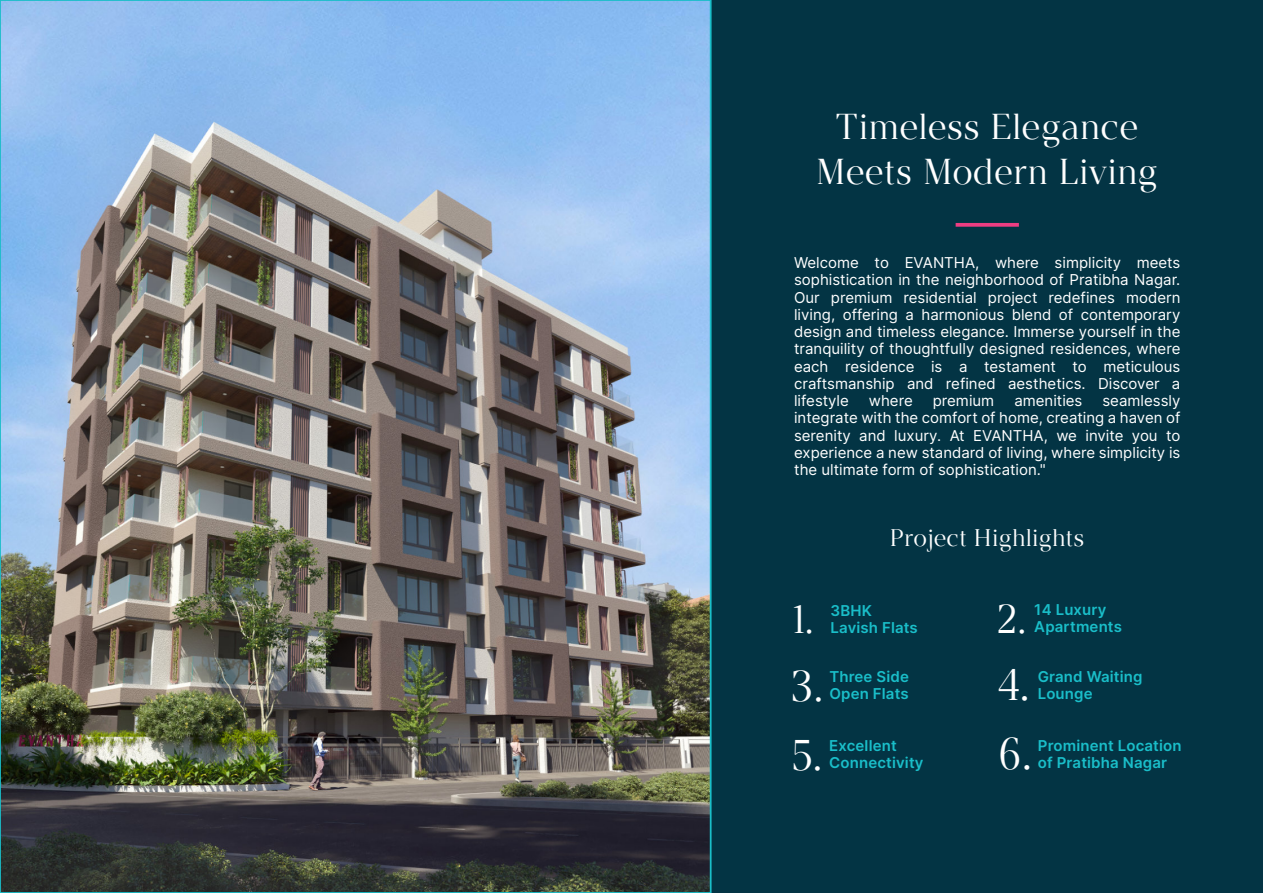
<style>
.page{position:relative;width:1263px;height:893px;background:#fff}
.page>*{position:absolute;margin:0;border:0;box-sizing:border-box;transform-origin:0 0}
.t1{font:44.4px "Argesta Headline";color:#fff}
.t2{font:42.9px "Argesta Headline";color:#fff}
.t3{font:40.2px "Argesta Headline";color:#fff}
.t4{font:39.9px "Argesta Headline";color:#fff}
.t5{font:36px/45.6px "Argesta Headline";color:#fff;text-align:center}
.t6{font:24px "Argesta Headline";color:#fff}
.t7{font:15px/17.2px "Inter";color:#fff;text-align:justify}
.t8{font:600 15px/16.8px "Inter";letter-spacing:.01em;color:#1abec9}
</style>
<div class="page">
<div style="left:711px;top:0;width:552px;height:893px;background:#033444"></div>
<img style="left:0;top:0;width:711px;height:893px">
<svg style="left:956px;top:223px;width:63px;height:4px"></svg>
<h3 class="t5" style="left:815px;top:107px;width:345px">Timeless Elegance<br>Meets Modern Living</h3>
<p class="t7" style="left:794px;top:254px;width:388px">Welcome to EVANTHA, where simplicity meets sophistication in the neighborhood of Pratibha Nagar.<br>Our premium residential project redefines modern living, offering a harmonious blend of contemporary design and timeless elegance. Immerse yourself in the tranquility of thoughtfully designed residences, where each residence is a testament to meticulous craftsmanship and refined aesthetics. Discover a lifestyle</p>
<p class="t7" style="left:869px;top:392px;width:45px">where</p>
<p class="t7" style="left:933px;top:392px;width:63px">premium</p>
<p class="t7" style="left:1014px;top:392px;width:70px">amenities</p>
<p class="t7" style="left:794px;top:392px;width:388px;text-indent:308px">seamlessly integrate with the comfort of home, creating a haven of serenity and luxury. At EVANTHA, we invite you to experience a new standard of living, where simplicity is the ultimate form of sophistication."</p>
<h3 class="t6" style="left:889px;top:528px;width:196px">Project Highlights</h3>
<h3 class="t4" style="left:790px;top:603px;width:24px">1.</h3>
<p class="t8" style="left:830px;top:602px;width:43px">3BHK</p>
<p class="t8" style="left:830px;top:619px;width:89px">Lavish Flats</p>
<h3 class="t3" style="left:996px;top:602px;width:32px">2.</h3>
<p class="t8" style="left:1034px;top:601px;width:89px">14 Luxury<br>Apartments</p>
<h2 class="t2" style="left:791px;top:669px;width:33px">3.</h2>
<h2 class="t2" style="left:791px;top:738px;width:32px">5.</h2>
<p class="t8" style="left:829px;top:668px;width:81px">Three Side<br>Open Flats</p>
<p class="t8" style="left:829px;top:737px;width:96px">Excellent<br>Connectivity</p>
<h1 class="t1" style="left:997px;top:667px;width:33px">4.</h1>
<h1 class="t1" style="left:997px;top:736px;width:35px">6.</h1>
<p class="t8" style="left:1038px;top:668px;width:106px">Grand Waiting<br>Lounge</p>
<p class="t8" style="left:1038px;top:737px;width:145px">Prominent Location of Pratibha Nagar</p>
</div>
